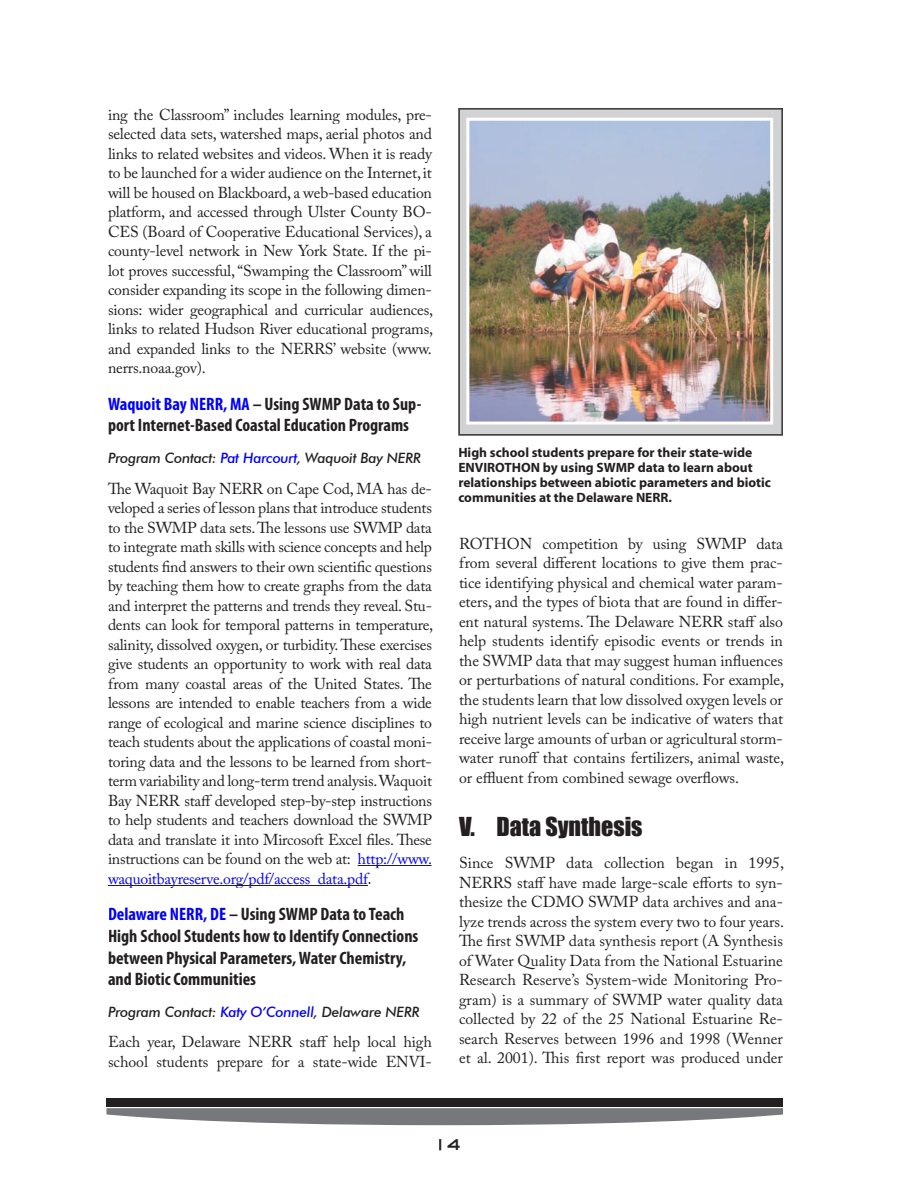
<style>
.page{position:relative;width:918px;height:1188px;background:#fff}
.page>*{position:absolute;margin:0;border:0;box-sizing:border-box;transform-origin:0 0}
.t1{font:24px "Impact";color:#231f20}
.t2{font:700 21px "Chisel";color:#231f20}
.t3{font:700 condensed 18px/21.6px "Myriad Pro";color:#231f20}
.t4{font:15.75px/19.5px "Adobe Caslon Pro";letter-spacing:-.005em;color:#231f20;text-align:justify}
.t5{font:italic 500 14.25px "Futura BT";letter-spacing:-.015em;color:#231f20}
.t6{font:700 13.5px/15px "Myriad";color:#231f20}
.s1{color:#00f}
</style>
<div class="page">
<svg style="left:106px;top:1108px;width:677px;height:17px"></svg>
<div style="left:107px;top:1098px;width:676px;height:9px;background:#231f20"></div>
<svg style="left:459px;top:109px;width:323px;height:326px;background:#c5c6c8"></svg>
<img style="left:466px;top:118px;width:307px;height:307px">
<hr style="left:358px;top:865px;width:73px;height:1px;background:#231f20">
<hr style="left:108px;top:885px;width:259px;height:1px;background:#231f20">
<p class="t4" style="left:108px;top:104px;width:327px">ing the Classroom” includes learning modules, pre&shy;selected data sets, watershed maps, aerial photos and links to related websites and videos. When it is ready to be launched for a wider audience on the Internet, it will be housed on Blackboard, a web-based education platform, and accessed through Ulster County BO-CES (Board of Cooperative Educational Services), a county-level network in New York State. If the pi&shy;lot proves successful, “Swamping the Classroom” will consider expanding its scope in the following dimen&shy;sions: wider geographical and curricular audiences, links to related Hudson River educational programs, and expanded links to the NERRS’ website (www. nerrs.noaa.gov).</p>
<p class="t3" style="left:108px;top:393px;width:315px"><span class="s1">Waquoit Bay NERR, MA</span> – Using SWMP Data to Sup&shy;port Internet-Based Coastal Education Programs</p>
<p class="t5" style="left:108px;top:450px;width:315px">Program Contact: <span class="s1">Pat Harcourt</span>, Waquoit Bay NERR</p>
<p class="t4" style="left:108px;top:478px;width:327px">The Waquoit Bay NERR on Cape Cod, MA has de&shy;veloped a series of lesson plans that introduce students to the SWMP data sets. The lessons use SWMP data to integrate math skills with science concepts and help students find answers to their own scientific questions by teaching them how to create graphs from the data and interpret the patterns and trends they reveal. Stu&shy;dents can look for temporal patterns in temperature, salinity, dissolved oxygen, or turbidity. These exercises give students an opportunity to work with real data from many coastal areas of the United States. The lessons are intended to enable teachers from a wide range of ecological and marine science disciplines to teach students about the applications of coastal moni&shy;toring data and the lessons to be learned from short&shy;term variability and long-term trend analysis. Waquoit Bay NERR staff developed step-by-step instructions to help students and teachers download the SWMP data and translate it into Mircosoft Excel files. These instructions can be found on the web at: <span class="s1">http://www. waquoitbayreserve.org/pdf/access_data.pdf</span>.</p>
<p class="t3" style="left:108px;top:904px;width:312px"><span class="s1">Delaware NERR, DE</span> – Using SWMP Data to Teach High School Students how to Identify Connections between Physical Parameters, Water Chemistry, and Biotic Communities</p>
<p class="t5" style="left:108px;top:1003px;width:313px">Program Contact: <span class="s1">Katy O’Connell</span>, Delaware NERR</p>
<p class="t4" style="left:108px;top:1032px;width:326px">Each year, Delaware NERR staff help local high school students prepare for a state-wide ENVI-</p>
<p class="t6" style="left:458px;top:445px;width:314px">High school students prepare for their state-wide ENVIROTHON by using SWMP data to learn about relationships between abiotic parameters and biotic communities at the Delaware NERR.</p>
<p class="t4" style="left:459px;top:534px;width:327px">ROTHON competition by using SWMP data from several different locations to give them prac&shy;tice identifying physical and chemical water param&shy;eters, and the types of biota that are found in differ&shy;ent natural systems. The Delaware NERR staff also help students identify episodic events or trends in the SWMP data that may suggest human influences or perturbations of natural conditions. For example, the students learn that low dissolved oxygen levels or high nutrient levels can be indicative of waters that receive large amounts of urban or agricultural storm&shy;water runoff that contains fertilizers, animal waste, or effluent from combined sewage overflows.</p>
<h1 class="t1" style="left:459px;top:808px;width:185px">V. Data Synthesis</h1>
<p class="t4" style="left:459px;top:853px;width:327px">Since SWMP data collection began in 1995, NERRS staff have made large-scale efforts to syn&shy;thesize the CDMO SWMP data archives and ana&shy;lyze trends across the system every two to four years.<br>The first SWMP data synthesis report (A Synthesis of Water Quality Data from the National Estuarine Research Reserve’s System-wide Monitoring Pro&shy;gram) is a summary of SWMP water quality data collected by 22 of the 25 National Estuarine Re&shy;search Reserves between 1996 and 1998 (Wenner et al. 2001). This first report was produced under</p>
<h2 class="t2" style="left:433px;top:1131px;width:29px">14</h2>
</div>
